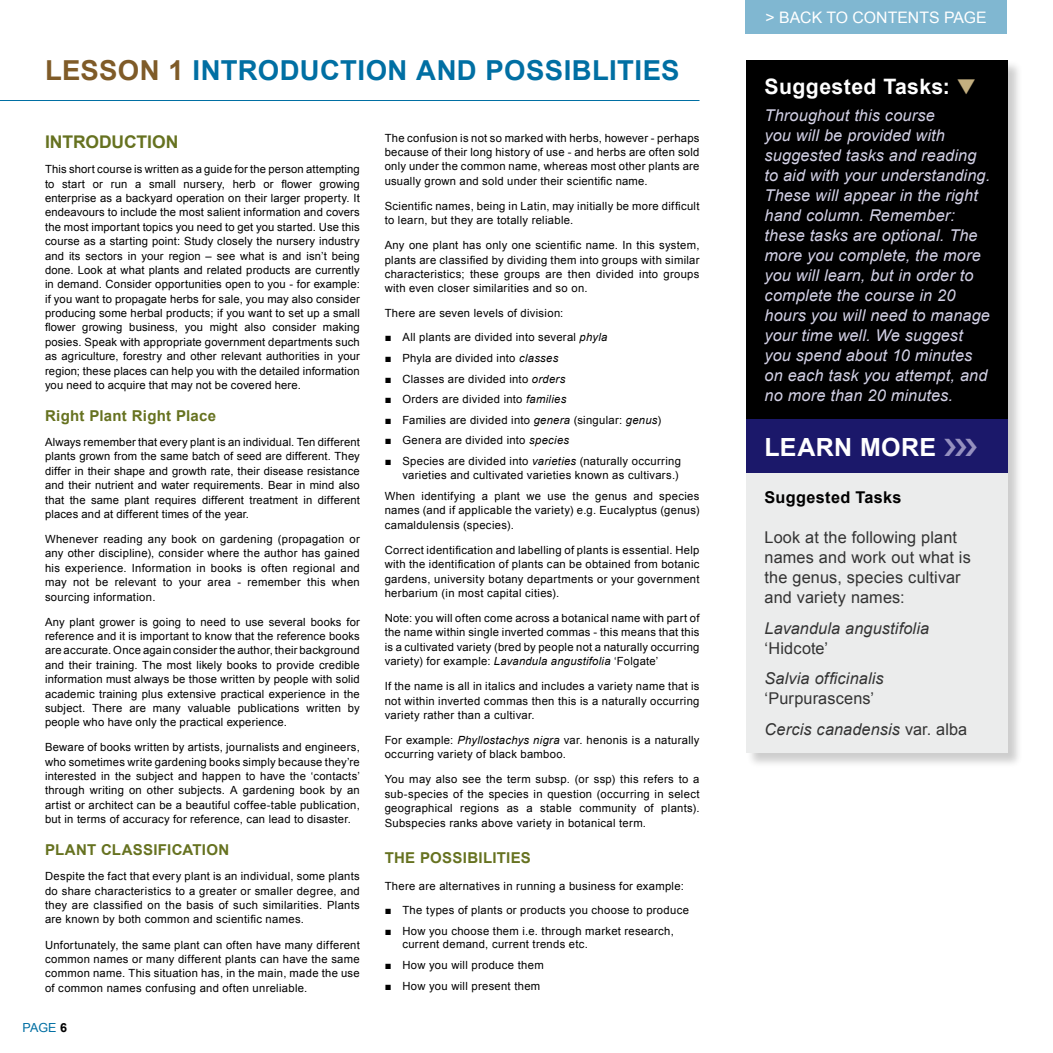
<style>
.page{position:relative;width:1053px;height:1053px;background:#fff}
.page>*{position:absolute;margin:0;border:0;box-sizing:border-box;transform-origin:0 0}
.t1{font:700 27.5px "Arial";letter-spacing:.015em;color:#006fa3}
.t2{font:700 25px "Arial";color:#fff}
.t3{font:700 21.25px "Arial";letter-spacing:.02em;color:#fff}
.t4{font:700 17.5px "Arial";color:#667220}
.t5{font:italic 16.25px/20px "Arial";letter-spacing:.01em;color:#d2d0e5}
.t6{font:16.25px/20px "Arial";letter-spacing:.01em;color:#333}
.t7{font:italic 16.25px "Arial";letter-spacing:.01em;color:#333}
.t8{font:700 16.25px "Arial";letter-spacing:.02em;color:#000}
.t9{font:15.88px "Arial";color:#fff}
.t10{font:700 15px "Arial";letter-spacing:.02em;color:#667220}
.t11{font:12.5px "Arial";color:#006fa3}
.t12{font:700 12.5px "Arial";color:#000}
.t13{font:11.25px/14.4px "Arial";letter-spacing:.025em;color:#000;text-align:justify}
.s1{color:#7f5b28}
.s2{font-style:italic}
.s3{color:#c3af80}
</style>
<div class="page">
<div style="left:745px;top:0;width:261px;height:34px;background:#80b7d1"></div>
<hr style="left:0;top:100px;width:699px;height:1px;background:#006fa3">
<div style="left:746px;top:60px;width:277px;height:707px;background:#000;opacity:.2"></div>
<div style="left:746px;top:60px;width:261px;height:359px;background:#000"></div>
<div style="left:746px;top:419px;width:261px;height:54px;background:#1b186a"></div>
<div style="left:746px;top:473px;width:261px;height:279px;background:#ebecec"></div>
<h1 class="t1" style="left:45px;top:52px;width:409px"><span class="s1">LESSON 1</span> INTRODUCTION ANDP</h1>
<h1 class="t1" style="left:504px;top:52px;width:177px">OSSIBLITIES</h1>
<h3 class="t4" style="left:45px;top:130px;width:31px">Intro</h3>
<h3 class="t4" style="left:99px;top:130px;width:24px">ductio</h3>
<h3 class="t4" style="left:166px;top:130px;width:14px">n</h3>
<p class="t13" style="left:45px;top:162px;width:316px">This short course is written as a guide for the person attempting to start or run a small nursery, herb or flower growing enterprise as a backyard operation on their larger property. It endeavours to include the most salient information and covers the most important topics you need to get you started. Use this course as a starting point: Study closely the nursery industry and its sectors in your region – see what is and isn’t being done. Look at what plants and related products are currently in demand. Consider opportunities open to you - for example: if you want to propagate herbs for sale, you may also consider producing some herbal products; if you want to set up a small flower growing business, you might also consider making posies. Speak with appropriate government departments such as agriculture, forestry and other relevant authorities in your region; these places can help you with the detailed information you need to acquire that may not be covered here.</p>
<h3 class="t10" style="left:45px;top:406px;width:173px">Right Plant Right Place</h3>
<p class="t13" style="left:45px;top:435px;width:316px">Always remember that every plant is an individual. Ten different plants grown from the same batch of seed are different. They differ in their shape and growth rate, their disease resistance and their nutrient and water requirements. Bear in mind also that the same plant requires different treatment in different places and at different times of the year.</p>
<p class="t13" style="left:45px;top:532px;width:316px">Whenever reading any book on gardening (propagation or any other discipline), consider where the author has gained his experience. Information in books is often regional and may not be relevant to your area - remember this when sourcing information.</p>
<p class="t13" style="left:45px;top:614px;width:316px">Any plant grower is going to need to use several books for reference and it is important to know that the reference books are accurate. Once again consider the author, their background and their training. The most likely books to provide credible information must always be those written by people with solid academic training plus extensive practical experience in the subject. There are many valuable publications written by people who have only the practical experience.</p>
<p class="t13" style="left:45px;top:740px;width:316px">Beware of books written by artists, journalists and engineers, who sometimes write gardening books simply because they’re interested in the subject and happen to have the ‘contacts’ through writing on other subjects. A gardening book by an artist or architect can be a beautiful coffee-table publication, but in terms of accuracy for reference, can lead to disaster.</p>
<h3 class="t10" style="left:45px;top:840px;width:183px">PLANT CLASSIFICATION</h3>
<p class="t13" style="left:45px;top:869px;width:316px">Despite the fact that every plant is an individual, some plants do share characteristics to a greater or smaller degree, and they are classified on the basis of such similarities. Plants are known by both common and scientific names.</p>
<p class="t13" style="left:45px;top:937px;width:316px">Unfortunately, the same plant can often have many different common names or many different plants can have the same common name. This situation has, in the main, made the use of common names confusing and often unreliable.</p>
<p class="t11" style="left:22px;top:1019px;width:10px">page</p>
<p class="t12" style="left:60px;top:1019px;width:8px">6</p>
<p class="t13" style="left:384px;top:130px;width:316px">The confusion is not so marked with herbs, however - perhaps because of their long history of use - and herbs are often sold only under the common name, whereas most other plants are usually grown and sold under their scientific name.</p>
<p class="t13" style="left:384px;top:199px;width:316px">Scientific names, being in Latin, may initially be more difficult to learn, but they are totally reliable.</p>
<p class="t13" style="left:384px;top:238px;width:316px">Any one plant has only one scientific name. In this system, plants are classified by dividing them into groups with similar characteristics; these groups are then divided into groups with even closer similarities and so on.</p>
<p class="t13" style="left:384px;top:306px;width:180px">There are seven levels of division:</p>
<p class="t13" style="left:384px;top:330px;width:224px">■ All plants are divided into several <span class="s2">phyla</span></p>
<p class="t13" style="left:384px;top:351px;width:175px">■ Phyla are divided into <span class="s2">classes</span></p>
<p class="t13" style="left:384px;top:371px;width:182px">■ Classes are divided into <span class="s2">orders</span></p>
<p class="t13" style="left:384px;top:392px;width:183px">■ Orders are divided into <span class="s2">families</span></p>
<p class="t13" style="left:384px;top:413px;width:278px">■ Families are divided into <span class="s2">genera</span> (singular: <span class="s2">genus</span>)</p>
<p class="t13" style="left:384px;top:433px;width:186px">■ Genera are divided into <span class="s2">species</span></p>
<p class="t13" style="left:384px;top:454px;width:298px;line-height:13.5px;text-align:right">■ Species are divided into <span class="s2">varieties</span> (naturally occurring varieties and cultivated varieties known as cultivars.)</p>
<p class="t13" style="left:384px;top:489px;width:316px">When identifying a plant we use the genus and species names (and if applicable the variety) e.g. Eucalyptus (genus) camaldulensis (species).</p>
<p class="t13" style="left:384px;top:543px;width:316px">Correct identification and labelling of plants is essential. Help with the identification of plants can be obtained from botanic gardens, university botany departments or your government herbarium (in most capital cities).</p>
<p class="t13" style="left:384px;top:611px;width:316px">Note: you will often come across a botanical name with part of the name within single inverted commas - this means that this is a cultivated variety (bred by people not a naturally occurring variety) for example: <span class="s2">Lavandula angustifolia</span> ‘Folgate’</p>
<p class="t13" style="left:384px;top:679px;width:316px">If the name is all in italics and includes a variety name that is not within inverted commas then this is a naturally occurring variety rather than a cultivar.</p>
<p class="t13" style="left:384px;top:733px;width:316px">For example: <span class="s2">Phyllostachys nigra</span> var. henonis is a naturally occurring variety of black bamboo.</p>
<p class="t13" style="left:384px;top:772px;width:316px">You may also see the term subsp. (or ssp) this refers to a sub-species of the species in question (occurring in select geographical regions as a stable community of plants).<br>Subspecies ranks above variety in botanical term.</p>
<h3 class="t10" style="left:384px;top:847px;width:148px">THE POSSIBILITIES</h3>
<p class="t13" style="left:384px;top:879px;width:300px">There are alternatives in running a business for example:</p>
<p class="t13" style="left:384px;top:903px;width:306px">■ The types of plants or products you choose to produce</p>
<p class="t13" style="left:402px;top:924px;width:273px;line-height:13.5px;text-indent:-18px">■ How you choose them i.e. through market research, current demand, current trends etc.</p>
<p class="t13" style="left:384px;top:957px;width:160px">■ How you will produce them</p>
<p class="t13" style="left:384px;top:978px;width:157px">■ How you will present them</p>
<h3 class="t9" style="left:765px;top:7px;width:223px">&gt; BACK TO CONTENTS PAGE</h3>
<h3 class="t3" style="left:764px;top:72px;width:213px">Suggested Tasks: <span class="s3">▼</span></h3>
<p class="t5" style="left:764px;top:105px;width:227px">Throughout this course<br>you will be provided with suggested tasks and reading to aid with your understanding.<br>These will appear in the right hand column. Remember: these tasks are optional. The more you complete, the more you will learn, but in order to complete the course in 20 hours you will need to manage your time well. We suggest you spend about 10 minutes on each task you attempt, and no more than 20 minutes.</p>
<h2 class="t2" style="left:764px;top:430px;width:34px">Lear</h2>
<h2 class="t2" style="left:834px;top:430px;width:46px">n More</h2>
<h3 class="t8" style="left:764px;top:486px;width:138px">Suggested Tasks</h3>
<h3 class="t6" style="left:764px;top:527px;width:208px">Look at the following plant names and work out what is the genus, species cultivar and variety names:</h3>
<h3 class="t7" style="left:764px;top:617px;width:166px">Lavandula angustifolia</h3>
<h3 class="t6" style="left:764px;top:638px;width:65px">‘Hidcote’</h3>
<h3 class="t7" style="left:764px;top:668px;width:121px">Salvia officinalis</h3>
<h3 class="t6" style="left:764px;top:683px;width:204px;line-height:30.6px">‘Purpurascens’<br><span class="s2">Cercis canadensis</span> var. alba</h3>
</div>
